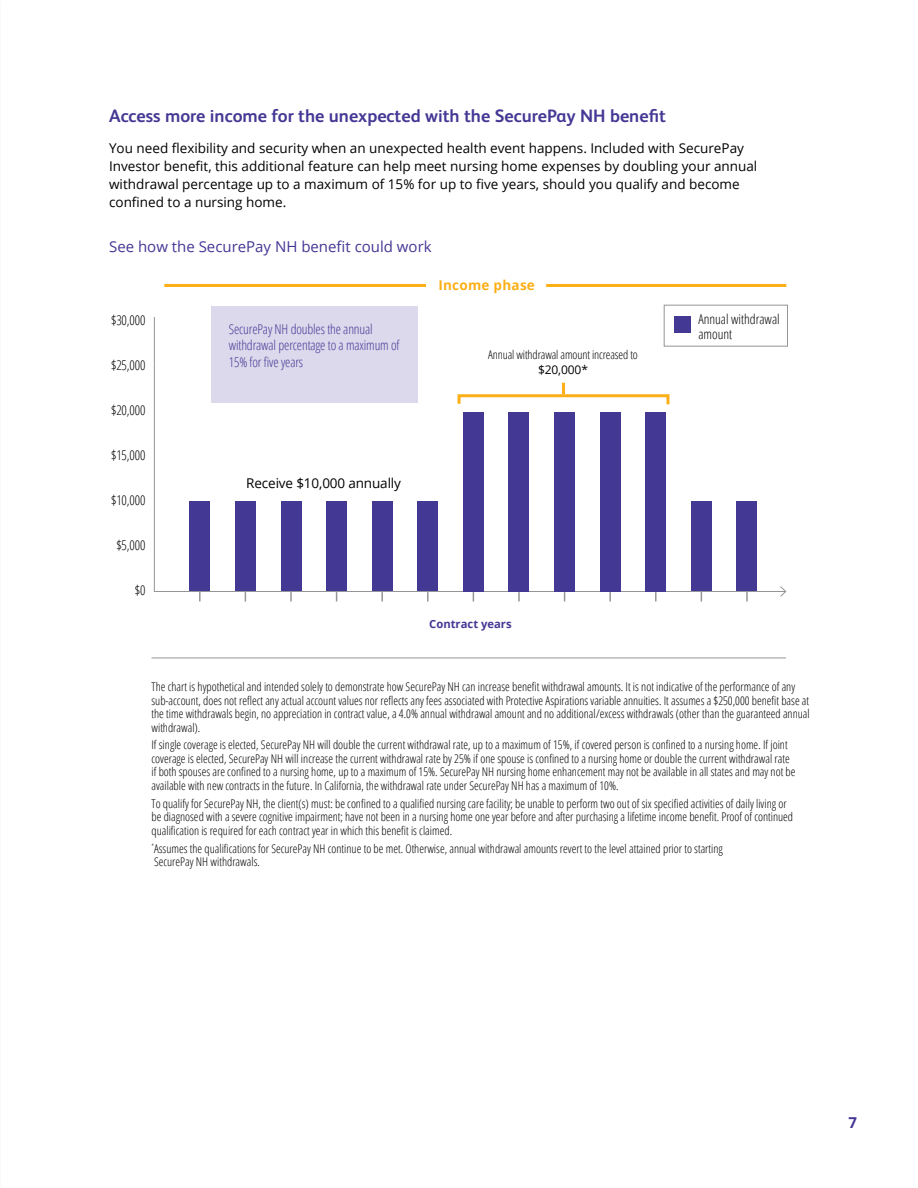
<style>
.page{position:relative;width:918px;height:1188px;background:#fff}
.page>*{position:absolute;margin:0;border:0;box-sizing:border-box;transform-origin:0 0}
.t1{font:700 18px "FS Albert Pro";color:#443895}
.t2{font:15px "Open Sans";color:#443895}
.t3{font:700 15px "Open Sans";color:#443895}
.t4{font:13.5px/18px "Open Sans";color:#000}
.t5{font:300 condensed 13.5px/16.5px "Open Sans";letter-spacing:-.01em;color:#443895}
.t6{font:300 condensed 13.5px/15px "Open Sans";color:#000}
.t7{font:700 13.5px "Open Sans";letter-spacing:.02em;color:#fcaf17}
.t8{font:300 condensed 12px/13.5px "Open Sans";color:#000}
.t9{font:12px "Open Sans";color:#000}
.t10{font:700 11.25px "Open Sans";color:#443895}
</style>
<div class="page">
<svg style="left:154px;top:316px;width:625px;height:276px"></svg>
<svg style="left:779px;top:586px;width:8px;height:11px"></svg>
<hr style="left:152px;top:364px;width:633px;height:1px;background:#fff">
<hr style="left:152px;top:658px;width:634px;height:1px;background:#939598">
<div style="left:189px;top:501px;width:21px;height:90px;background:#443895"></div>
<div style="left:235px;top:501px;width:21px;height:90px;background:#443895"></div>
<div style="left:281px;top:501px;width:20px;height:90px;background:#443895"></div>
<div style="left:326px;top:501px;width:21px;height:90px;background:#443895"></div>
<div style="left:372px;top:501px;width:21px;height:90px;background:#443895"></div>
<div style="left:417px;top:501px;width:21px;height:90px;background:#443895"></div>
<div style="left:463px;top:412px;width:21px;height:179px;background:#443895"></div>
<div style="left:509px;top:412px;width:20px;height:179px;background:#443895"></div>
<div style="left:554px;top:412px;width:21px;height:179px;background:#443895"></div>
<div style="left:600px;top:412px;width:21px;height:179px;background:#443895"></div>
<div style="left:645px;top:412px;width:21px;height:179px;background:#443895"></div>
<div style="left:691px;top:501px;width:21px;height:90px;background:#443895"></div>
<div style="left:737px;top:501px;width:20px;height:90px;background:#443895"></div>
<svg style="left:456px;top:383px;width:215px;height:24px"></svg>
<div style="left:211px;top:306px;width:206px;height:97px;background:#dcd9ec"></div>
<svg style="left:199px;top:592px;width:2px;height:9px"></svg>
<svg style="left:290px;top:592px;width:2px;height:9px"></svg>
<svg style="left:381px;top:592px;width:2px;height:9px"></svg>
<svg style="left:427px;top:592px;width:2px;height:9px"></svg>
<svg style="left:518px;top:592px;width:2px;height:9px"></svg>
<svg style="left:609px;top:592px;width:2px;height:9px"></svg>
<svg style="left:655px;top:592px;width:2px;height:9px"></svg>
<svg style="left:746px;top:592px;width:2px;height:9px"></svg>
<hr style="left:164px;top:284px;width:262px;height:3px;background:#fcaf17">
<hr style="left:546px;top:284px;width:240px;height:3px;background:#fcaf17">
<div style="left:674px;top:317px;width:16px;height:16px;background:#443895"></div>
<div style="left:664px;top:305px;width:124px;height:42px;border:1px solid #939598"></div>
<h1 class="t1" style="left:109px;top:103px;width:558px">Access more income for the unexpected with the SecurePay NH benefit</h1>
<p class="t4" style="left:109px;top:139px;width:650px">You need flexibility and security when an unexpected health event happens. Included with SecurePay Investor benefit, this additional feature can help meet nursing home expenses by doubling your annual withdrawal percentage up to a maximum of 15% for up to five years, should you qualify and become confined to a nursing home.</p>
<p class="t2" style="left:109px;top:237px;width:324px">See how the SecurePay NH benefit could work</p>
<p class="t6" style="left:111px;top:313px;width:36px">$30,000</p>
<p class="t6" style="left:111px;top:358px;width:36px">$25,000</p>
<p class="t6" style="left:111px;top:403px;width:36px">$20,000</p>
<p class="t6" style="left:111px;top:448px;width:36px">$15,000</p>
<p class="t6" style="left:111px;top:493px;width:36px">$10,000</p>
<p class="t6" style="left:116px;top:538px;width:31px">$5,000</p>
<p class="t6" style="left:135px;top:583px;width:12px">$0</p>
<p class="t5" style="left:229px;top:320px;width:172px">SecurePay NH doubles the annual withdrawal percentage to a maximum of<br>15% for five years</p>
<p class="t7" style="left:438px;top:275px;width:98px">Income phase</p>
<p class="t8" style="left:488px;top:348px;width:151px">Annual withdrawal amount increased to</p>
<p class="t9" style="left:538px;top:361px;width:51px">$20,000*</p>
<p class="t4" style="left:246px;top:473px;width:156px">Receive $10,000 annually</p>
<p class="t10" style="left:429px;top:616px;width:84px">Contract years</p>
<p class="t6" style="left:698px;top:311px;width:83px">Annual withdrawal amount</p>
<p class="t8" style="left:152px;top:680px;width:660px">The chart is hypothetical and intended solely to demonstrate how SecurePay NH can increase benefit withdrawal amounts. It is not indicative of the performance of any sub-account, does not reflect any actual account values nor reflects any fees associated with Protective Aspirations variable annuities. It assumes a $250,000 benefit base at the time withdrawals begin, no appreciation in contract value, a 4.0% annual withdrawal amount and no additional/excess withdrawals (other than the guaranteed annual withdrawal).</p>
<p class="t8" style="left:152px;top:738px;width:646px">If single coverage is elected, SecurePay NH will double the current withdrawal rate, up to a maximum of 15%, if covered person is confined to a nursing home. If joint coverage is elected, SecurePay NH will increase the current withdrawal rate by 25% if one spouse is confined to a nursing home or double the current withdrawal rate if both spouses are confined to a nursing home, up to a maximum of 15%. SecurePay NH nursing home enhancement may not be available in all states and may not be available with new contracts in the future. In California, the withdrawal rate under SecurePay NH has a maximum of 10%.</p>
<p class="t8" style="left:152px;top:796px;width:643px">To qualify for SecurePay NH, the client(s) must: be confined to a qualified nursing care facility; be unable to perform two out of six specified activities of daily living or be diagnosed with a severe cognitive impairment; have not been in a nursing home one year before and after purchasing a lifetime income benefit. Proof of continued qualification is required for each contract year in which this benefit is claimed.</p>
<p class="t8" style="left:152px;top:841px;width:573px"><sup>*</sup>Assumes the qualifications for SecurePay NH continue to be met. Otherwise, annual withdrawal amounts revert to the level attained prior to starting<br>SecurePay NH withdrawals.</p>
<p class="t3" style="left:848px;top:1112px;width:10px">7</p>
</div>
